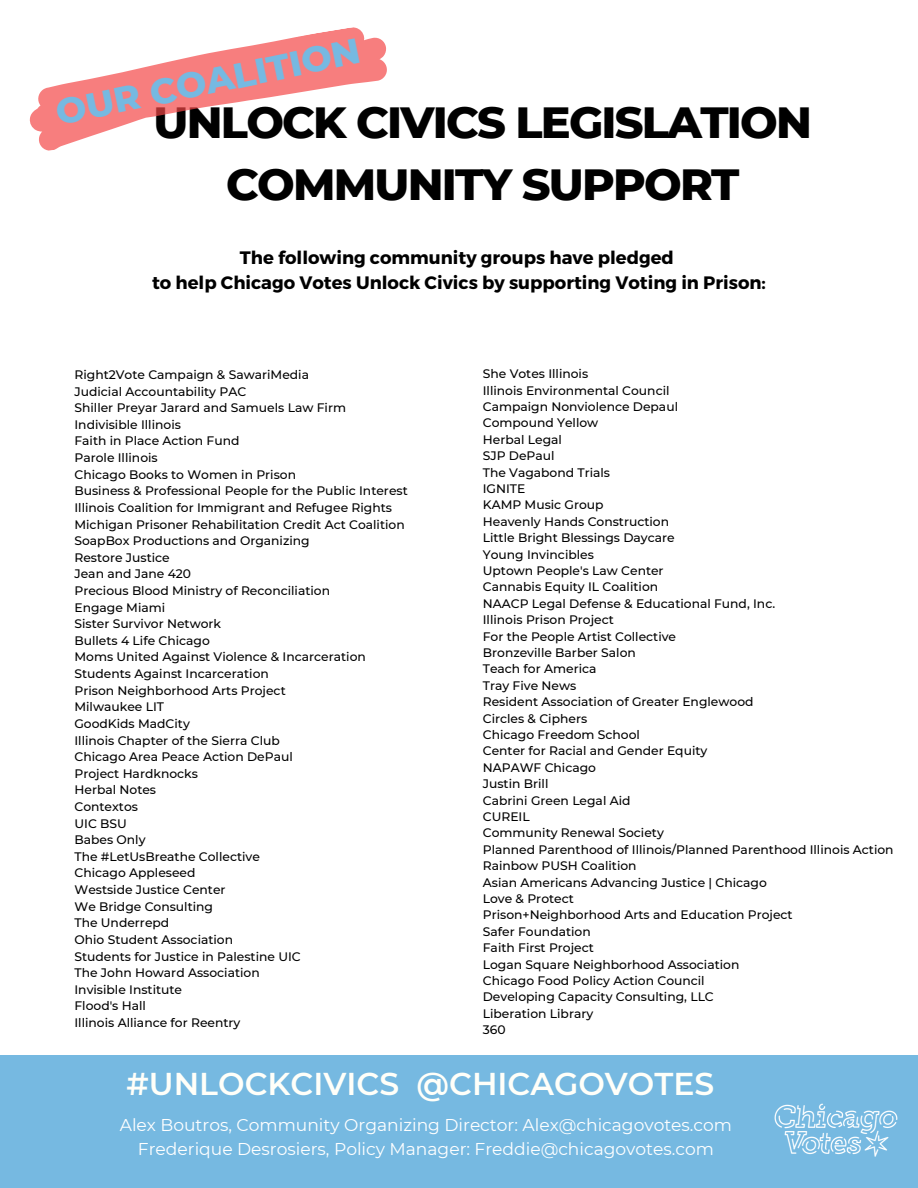
<style>
.page{position:relative;width:918px;height:1188px;background:#fff}
.page>*{position:absolute;margin:0;border:0;box-sizing:border-box;transform-origin:0 0}
.t1{font:800 44.55px/61.8px "Montserrat";letter-spacing:-.04em;color:#000;text-align:center}
.t2{font:800 36px "Montserrat";color:#76b9e1}
.t3{font:600 31.5px "Montserrat";color:#fffff9}
.t4{font:700 18px/24.8px "Montserrat";color:#000;text-align:center}
.t5{font:17.1px/23.7px "Montserrat";color:#fff;text-align:center}
.t6{font:500 12.3px/16.4px "Montserrat";color:#000}
</style>
<div class="page">
<svg style="left:29px;top:27px;width:358px;height:124px"></svg>
<div style="left:0;top:1055px;width:918px;height:133px;background:#76b9e1"></div>
<img style="left:774px;top:1103px;width:124px;height:54px">
<h2 class="t2" style="left:52px;top:92px;width:311px;rotate:-12deg">OUR COALITION</h2>
<h1 class="t1" style="left:154px;top:91px;width:660px">UNLOCK CIVICS LEGISLATION<br>COMMUNITY SUPPORT</h1>
<h3 class="t4" style="left:152px;top:245px;width:615px">The following community groups have pledged<br>to help Chicago Votes Unlock Civics by supporting Voting in Prison:</h3>
<p class="t6" style="left:74px;top:366px;width:335px">Right2Vote Campaign &amp; SawariMedia<br>Judicial Accountability PAC<br>Shiller Preyar Jarard and Samuels Law Firm<br>Indivisible Illinois<br>Faith in Place Action Fund<br>Parole Illinois<br>Chicago Books to Women in Prison<br>Business &amp; Professional People for the Public Interest<br>Illinois Coalition for Immigrant and Refugee Rights<br>Michigan Prisoner Rehabilitation Credit Act Coalition<br>SoapBox Productions and Organizing<br>Restore Justice<br>Jean and Jane 420<br>Precious Blood Ministry of Reconciliation<br>Engage Miami<br>Sister Survivor Network<br>Bullets 4 Life Chicago<br>Moms United Against Violence &amp; Incarceration<br>Students Against Incarceration<br>Prison Neighborhood Arts Project<br>Milwaukee LIT<br>GoodKids MadCity<br>Illinois Chapter of the Sierra Club<br>Chicago Area Peace Action DePaul<br>Project Hardknocks<br>Herbal Notes<br>Contextos<br>UIC BSU<br>Babes Only<br>The #LetUsBreathe Collective<br>Chicago Appleseed<br>Westside Justice Center<br>We Bridge Consulting<br>The Underrepd<br>Ohio Student Association<br>Students for Justice in Palestine UIC<br>The John Howard Association<br>Invisible Institute<br>Flood's Hall<br>Illinois Alliance for Reentry</p>
<p class="t6" style="left:483px;top:366px;width:412px">She Votes Illinois<br>Illinois Environmental Council<br>Campaign Nonviolence Depaul<br>Compound Yellow<br>Herbal Legal<br>SJP DePaul<br>The Vagabond Trials<br>IGNITE<br>KAMP Music Group<br>Heavenly Hands Construction<br>Little Bright Blessings Daycare<br>Young Invincibles<br>Uptown People's Law Center<br>Cannabis Equity IL Coalition<br>NAACP Legal Defense &amp; Educational Fund, Inc.<br>Illinois Prison Project<br>For the People Artist Collective<br>Bronzeville Barber Salon<br>Teach for America<br>Tray Five News<br>Resident Association of Greater Englewood<br>Circles &amp; Ciphers<br>Chicago Freedom School<br>Center for Racial and Gender Equity<br>NAPAWF Chicago<br>Justin Brill<br>Cabrini Green Legal Aid<br>CUREIL<br>Community Renewal Society<br>Planned Parenthood of Illinois/Planned Parenthood Illinois Action<br>Rainbow PUSH Coalition<br>Asian Americans Advancing Justice | Chicago<br>Love &amp; Protect<br>Prison+Neighborhood Arts and Education Project<br>Safer Foundation<br>Faith First Project<br>Logan Square Neighborhood Association<br>Chicago Food Policy Action Council<br>Developing Capacity Consulting, LLC<br>Liberation Library<br>360</p>
<h3 class="t3" style="left:127px;top:1064px;width:589px">#UNLOCKCIVICS @CHICAGOVOTES</h3>
<h3 class="t5" style="left:120px;top:1113px;width:614px">Alex Boutros, Community Organizing Director: Alex@chicagovotes.com<br>Frederique Desrosiers, Policy Manager: Freddie@chicagovotes.com</h3>
</div>
